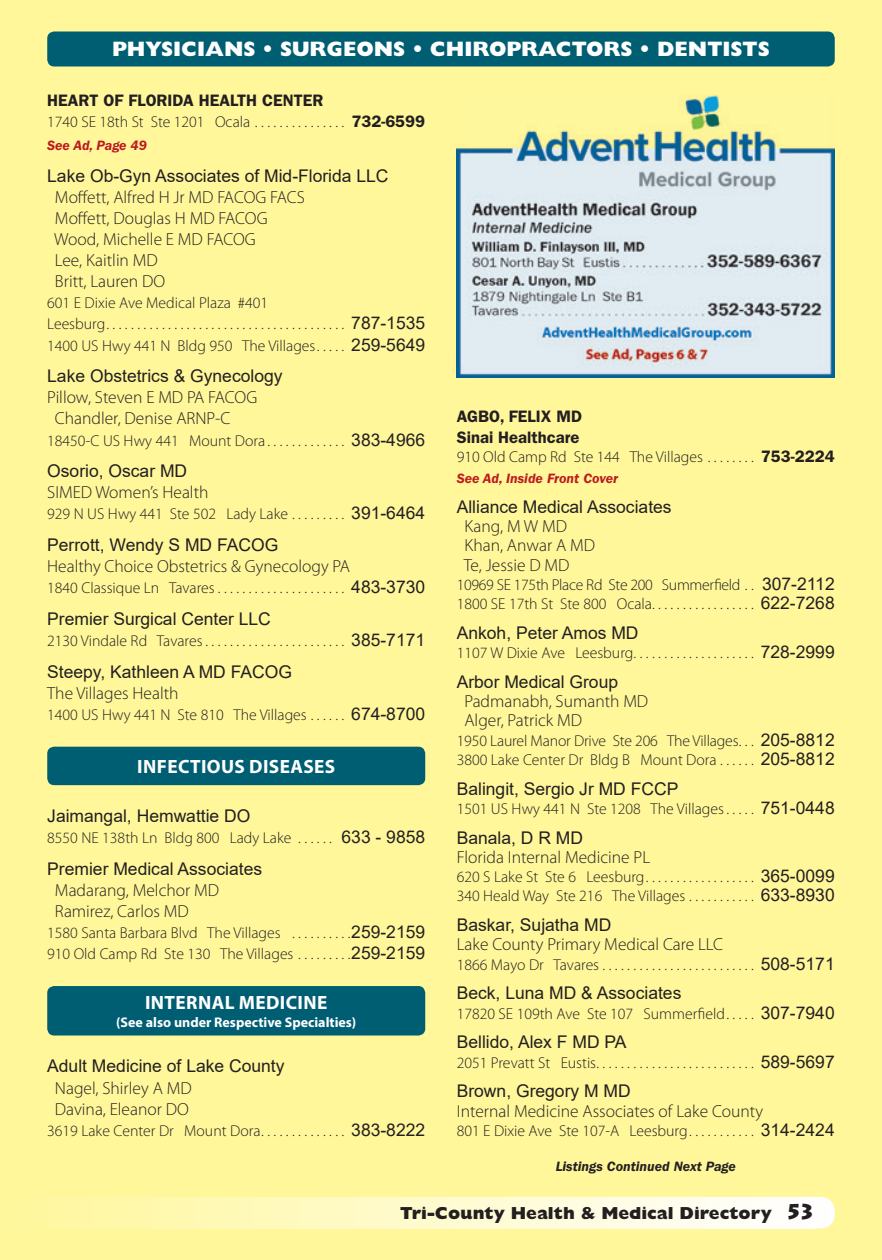
<style>
.page{position:relative;width:882px;height:1260px;background:#fff79a}
.page>*{position:absolute;margin:0;border:0;box-sizing:border-box;transform-origin:0 0}
.t1{font:800 21px "Gill Sans Std";color:#fff}
.t2{font:700 19.25px "Myriad Pro";letter-spacing:.02em;color:#fff}
.t3{font:300 17.5px/21.2px "Myriad Pro";color:#231f20}
.t4{font:17.5px/21.2px "Arial";color:#231f20}
.t5{font:800 17.5px "Gill Sans Std";color:#231f20}
.t6{font:600 16.62px/21px "ITC Franklin Gothic Std";color:#231f20}
.t7{font:300 15.75px/21.2px "Myriad Pro";color:#231f20}
.t8{font:300 15.75px/19.2px "Myriad Pro";letter-spacing:-.02em;color:#231f20}
.t9{font:700 14px "Myriad Pro";color:#fff}
.t10{font:italic 600 14px "ITC Franklin Gothic Std";color:#bd1a1f}
.t11{font:italic 600 14px "ITC Franklin Gothic Std";color:#231f20}
.s1{font-family:"ITC Franklin Gothic Std";font-weight:600;font-size:16.62px}
.s2{font-family:"Arial";font-weight:400}
.s3{font-family:"Arial";font-weight:400;font-size:17.5px}
.s4{font-family:"Myriad Pro";font-weight:300}
.s5{font-family:"Lithos Pro";font-weight:900;font-size:21px}
</style>
<div class="page">
<div style="left:47px;top:32px;width:788px;height:34px;background:#005e73;border-radius:7px"></div>
<svg style="left:815px;top:1197px;width:20px;height:31px"></svg>
<div style="left:0;top:1197px;width:815px;height:31px;background:linear-gradient(to right,#fff79a,#fffffe)"></div>
<img style="left:457px;top:94px;width:378px;height:284px">
<div style="left:47px;top:747px;width:378px;height:38px;background:#005e73;border-radius:7px"></div>
<div style="left:47px;top:986px;width:378px;height:50px;background:#005e73;border-radius:7px"></div>
<p class="t1" style="left:112px;top:37px;width:659px">PHYSICIANS • SURGEONS • CHIROPRACTORS • DENTISTS</p>
<p class="t6" style="left:47px;top:90px;width:278px">HEART OF FLORIDA HEALTH CENTER</p>
<p class="t7" style="left:47px;top:111px;width:380px">1740 SE 18th St Ste 1201 Ocala . . . . . . . . . . . . . . . <span class="s1">732-6599</span></p>
<p class="t10" style="left:47px;top:137px;width:101px">See Ad, Page 49</p>
<p class="t3" style="left:54px;top:165px;width:336px;text-indent:-7px"><span class="s2">Lake Ob-Gyn Associates of Mid-Florida LLC<br></span>Moffett, Alfred H Jr MD FACOG FACS<br>Moffett, Douglas H MD FACOG<br>Wood, Michelle E MD FACOG<br>Lee, Kaitlin MD<br>Britt, Lauren DO</p>
<p class="t7" style="left:47px;top:292px;width:379px">601 E Dixie Ave Medical Plaza #401<br>Leesburg . . . . . . . . . . . . . . . . . . . . . . . . . . . . . . . . . . . . . . . <span class="s3">787-1535<br></span>1400 US Hwy 441 N Bldg 950 The Villages . . . . . <span class="s3">259-5649</span></p>
<p class="t4" style="left:47px;top:365px;width:237px">Lake Obstetrics &amp; Gynecology</p>
<p class="t3" style="left:47px;top:387px;width:212px">Pillow, Steven E MD PA FACOG</p>
<p class="t3" style="left:55px;top:408px;width:177px">Chandler, Denise ARNP-C</p>
<p class="t7" style="left:47px;top:430px;width:379px">18450-C US Hwy 441 Mount Dora . . . . . . . . . . . . . <span class="s3">383-4966</span></p>
<p class="t3" style="left:47px;top:461px;width:163px"><span class="s2">Osorio, Oscar MD<br></span>SIMED Women’s Health</p>
<p class="t7" style="left:47px;top:503px;width:379px">929 N US Hwy 441 Ste 502 Lady Lake . . . . . . . . . <span class="s3">391-6464</span></p>
<p class="t3" style="left:47px;top:534px;width:304px"><span class="s2">Perrott, Wendy S MD FACOG<br></span>Healthy Choice Obstetrics &amp; Gynecology PA</p>
<p class="t7" style="left:47px;top:577px;width:379px">1840 Classique Ln Tavares . . . . . . . . . . . . . . . . . . . . . <span class="s3">483-3730</span></p>
<p class="t4" style="left:47px;top:608px;width:225px">Premier Surgical Center LLC</p>
<p class="t7" style="left:47px;top:630px;width:379px">2130 Vindale Rd Tavares . . . . . . . . . . . . . . . . . . . . . . . <span class="s3">385-7171</span></p>
<p class="t4" style="left:47px;top:661px;width:246px">Steepy, Kathleen A MD FACOG<br><span class="s4">The Villages Health</span></p>
<p class="t7" style="left:47px;top:704px;width:379px">1400 US Hwy 441 N Ste 810 The Villages . . . . . . <span class="s3">674-8700</span></p>
<p class="t2" style="left:137px;top:754px;width:199px">INFECTIOUS DISEASES</p>
<p class="t4" style="left:47px;top:805px;width:205px">Jaimangal, Hemwattie DO</p>
<p class="t7" style="left:47px;top:827px;width:379px">8550 NE 138th Ln Bldg 800 Lady Lake . . . . . . <span class="s3">633 - 9858</span></p>
<p class="t3" style="left:55px;top:858px;width:209px;text-indent:-8px"><span class="s2">Premier Medical Associates<br></span>Madarang, Melchor MD<br>Ramirez, Carlos MD</p>
<p class="t7" style="left:47px;top:922px;width:379px">1580 Santa Barbara Blvd The Villages . . . . . . . . . .<span class="s3">259-2159<br></span>910 Old Camp Rd Ste 130 The Villages . . . . . . . . .<span class="s3">259-2159</span></p>
<p class="t2" style="left:145px;top:990px;width:184px">INTERNAL MEDICINE</p>
<p class="t9" style="left:116px;top:1013px;width:242px">(See also under Respective Specialties)</p>
<p class="t3" style="left:55px;top:1056px;width:231px;text-indent:-8px"><span class="s2">Adult Medicine of Lake County<br></span>Nagel, Shirley A MD<br>Davina, Eleanor DO</p>
<p class="t7" style="left:47px;top:1120px;width:379px">3619 Lake Center Dr Mount Dora . . . . . . . . . . . . . . <span class="s3">383-8222</span></p>
<p class="t6" style="left:457px;top:406px;width:127px">AGBO, FELIX MD<br>Sinai Healthcare</p>
<p class="t7" style="left:457px;top:446px;width:380px">910 Old Camp Rd Ste 144 The Villages . . . . . . . . <span class="s1">753-2224</span></p>
<p class="t10" style="left:457px;top:471px;width:163px">See Ad, Inside Front Cover</p>
<p class="t3" style="left:464px;top:497px;width:210px;line-height:19.2px;text-indent:-7px"><span class="s2">Alliance Medical Associates<br></span>Kang, M W MD<br>Khan, Anwar A MD<br>Te, Jessie D MD</p>
<p class="t8" style="left:457px;top:575px;width:379px">10969 SE 175th Place Rd Ste 200 Summerfield . . <span class="s3">307-2112<br></span>1800 SE 17th St Ste 800 Ocala . . . . . . . . . . . . . . . . . <span class="s3">622-7268</span></p>
<p class="t4" style="left:457px;top:622px;width:183px">Ankoh, Peter Amos MD</p>
<p class="t7" style="left:457px;top:642px;width:379px">1107 W Dixie Ave Leesburg . . . . . . . . . . . . . . . . . . . . <span class="s3">728-2999</span></p>
<p class="t3" style="left:464px;top:672px;width:185px;line-height:19.2px;text-indent:-8px"><span class="s2">Arbor Medical Group<br></span>Padmanabh, Sumanth MD<br>Alger, Patrick MD</p>
<p class="t7" style="left:457px;top:730px;width:379px;line-height:19.2px">1950 Laurel Manor Drive Ste 206 The Villages . . . <span class="s3">205-8812<br></span>3800 Lake Center Dr Bldg B Mount Dora . . . . . . <span class="s3">205-8812</span></p>
<p class="t4" style="left:457px;top:778px;width:223px">Balingit, Sergio Jr MD FCCP</p>
<p class="t7" style="left:457px;top:798px;width:379px">1501 US Hwy 441 N Ste 1208 The Villages . . . . . <span class="s3">751-0448</span></p>
<p class="t3" style="left:457px;top:828px;width:195px;line-height:19.2px"><span class="s2">Banala, D R MD<br></span>Florida Internal Medicine PL</p>
<p class="t7" style="left:457px;top:867px;width:379px;line-height:19.2px">620 S Lake St Ste 6 Leesburg . . . . . . . . . . . . . . . . . . <span class="s3">365-0099<br></span>340 Heald Way Ste 216 The Villages . . . . . . . . . . . <span class="s3">633-8930</span></p>
<p class="t3" style="left:457px;top:915px;width:268px;line-height:19.2px"><span class="s2">Baskar, Sujatha MD<br></span>Lake County Primary Medical Care LLC</p>
<p class="t7" style="left:457px;top:954px;width:379px">1866 Mayo Dr Tavares . . . . . . . . . . . . . . . . . . . . . . . . . <span class="s3">508-5171</span></p>
<p class="t4" style="left:457px;top:982px;width:226px">Beck, Luna MD &amp; Associates</p>
<p class="t7" style="left:457px;top:1003px;width:379px">17820 SE 109th Ave Ste 107 Summerfield . . . . . <span class="s3">307-7940</span></p>
<p class="t4" style="left:457px;top:1031px;width:171px">Bellido, Alex F MD PA</p>
<p class="t7" style="left:457px;top:1052px;width:379px">2051 Prevatt St Eustis . . . . . . . . . . . . . . . . . . . . . . . . . . <span class="s3">589-5697</span></p>
<p class="t3" style="left:457px;top:1082px;width:308px;line-height:19.2px"><span class="s2">Brown, Gregory M MD<br></span>Internal Medicine Associates of Lake County</p>
<p class="t7" style="left:457px;top:1120px;width:379px">801 E Dixie Ave Ste 107-A Leesburg . . . . . . . . . . . <span class="s3">314-2424</span></p>
<p class="t11" style="left:556px;top:1158px;width:182px">Listings Continued Next Page</p>
<p class="t5" style="left:400px;top:1202px;width:417px">Tri-County Health &amp; Medical Directory <span class="s5">53</span></p>
</div>
